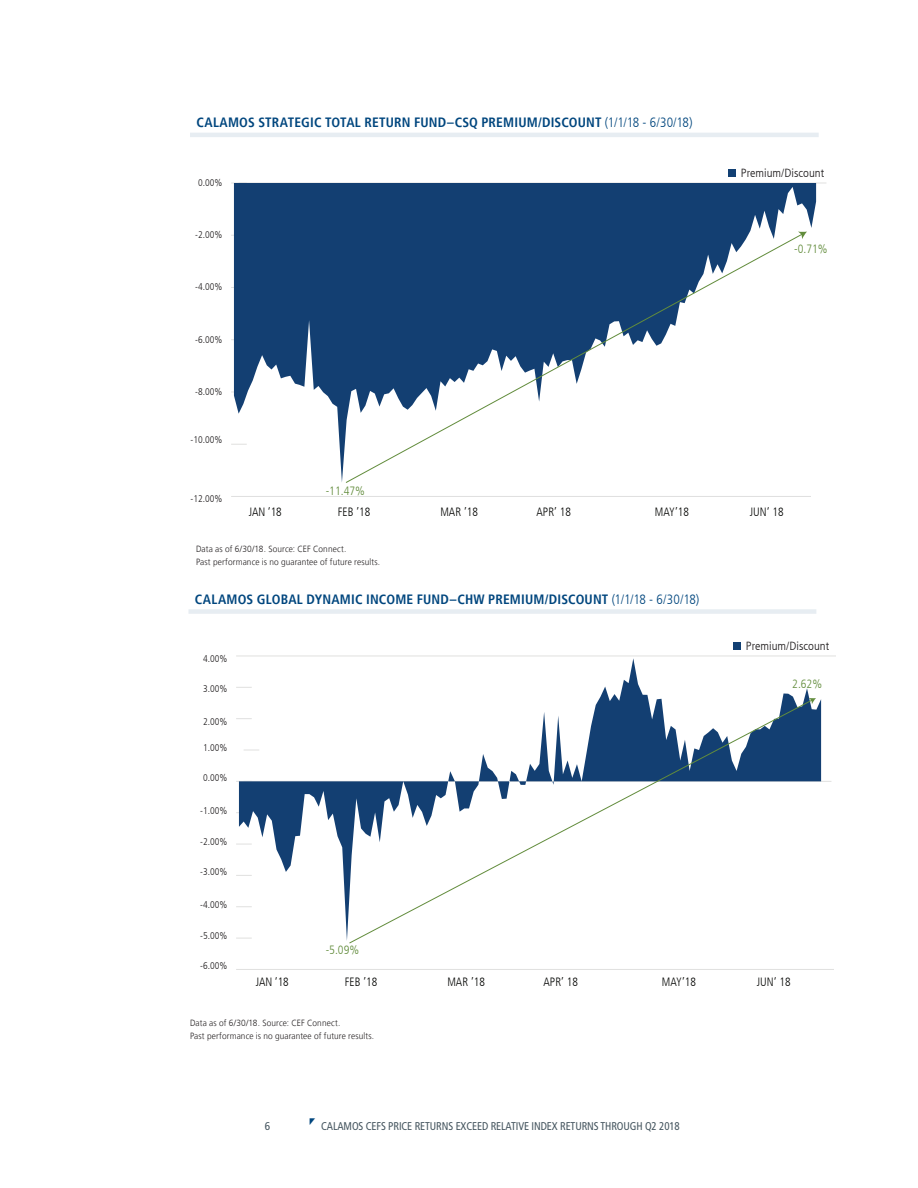
<style>
.page{position:relative;width:918px;height:1188px;background:#fff}
.page>*{position:absolute;margin:0;border:0;box-sizing:border-box;transform-origin:0 0}
.t1{font:700 condensed 13.5px "Frutiger LT";letter-spacing:.015em;color:#00467e}
.t2{font:300 condensed 12px "Frutiger LT";letter-spacing:.005em;color:#040503;scale:.96 1}
.t3{font:300 condensed 12px "Frutiger LT";color:#628c3c}
.t4{font:300 condensed 11.85px "Frutiger LT";color:#201d1e;scale:1.07 1}
.t5{font:condensed 11.25px "Frutiger LT";letter-spacing:-.01em;color:#45555f}
.t6{font:300 condensed 9.75px "Frutiger LT";color:#201d1e}
.t7{font:300 9px/13px "Frutiger LT";letter-spacing:.015em;color:#231f20;scale:.92 1}
.s1{font-weight:300}
</style>
<div class="page">
<div style="left:189px;top:609px;width:627px;height:5px;background:#e7edf2"></div>
<div style="left:733px;top:642px;width:8px;height:8px;background:#124073"></div>
<hr style="left:244px;top:781px;width:587px;height:1px;background:#e0e0df">
<hr style="left:237px;top:969px;width:596px;height:1px;background:#e0e0df">
<hr style="left:237px;top:656px;width:599px;height:1px;background:#e0e0df">
<svg style="left:239px;top:658px;width:582px;height:283px"></svg>
<svg style="left:348px;top:699px;width:465px;height:245px"></svg>
<svg style="left:809px;top:698px;width:7px;height:6px"></svg>
<hr style="left:190px;top:133px;width:629px;height:4px;background:#e7edf2">
<div style="left:728px;top:169px;width:8px;height:8px;background:#124073"></div>
<hr style="left:239px;top:183px;width:587px;height:1px;background:#e0e0df">
<hr style="left:232px;top:496px;width:579px;height:1px;background:#e0e0df">
<svg style="left:234px;top:183px;width:582px;height:299px;fill:#133f72"></svg>
<svg style="left:345px;top:233px;width:458px;height:250px"></svg>
<svg style="left:798px;top:231px;width:9px;height:8px"></svg>
<h1 class="t1" style="left:196px;top:115px;width:498px">CALAMOS STRATEGIC TOTAL RETURN FUND–CSQ PREMIUM/DISCOUNT <span class="s1">(1/1/18 - 6/30/18)</span></h1>
<p class="t6" style="left:198px;top:177px;width:26px">0.00%</p>
<p class="t6" style="left:195px;top:229px;width:29px">-2.00%</p>
<p class="t6" style="left:195px;top:281px;width:29px">-4.00%</p>
<p class="t6" style="left:195px;top:334px;width:29px">-6.00%</p>
<p class="t6" style="left:195px;top:386px;width:29px">-8.00%</p>
<p class="t6" style="left:191px;top:434px;width:33px">-10.00%</p>
<p class="t6" style="left:191px;top:493px;width:33px">-12.00%</p>
<h2 class="t3" style="left:326px;top:484px;width:41px">-11.47%</h2>
<h3 class="t4" style="left:741px;top:166px;width:79px">Premium/Discount</h3>
<h2 class="t3" style="left:794px;top:242px;width:35px">-0.71%</h2>
<h2 class="t2" style="left:249px;top:505px;width:36px">JAN ‘18</h2>
<h2 class="t2" style="left:338px;top:505px;width:35px">FEB ’18</h2>
<h2 class="t2" style="left:440px;top:505px;width:41px">MAR ’18</h2>
<h2 class="t2" style="left:537px;top:505px;width:37px">APR’ 18</h2>
<h2 class="t2" style="left:655px;top:505px;width:37px">MAY’18</h2>
<h2 class="t2" style="left:750px;top:505px;width:37px">JUN‘ 18</h2>
<p class="t7" style="left:196px;top:542px;width:202px">Data as of 6/30/18. Source: CEF Connect.<br>Past performance is no guarantee of future results.</p>
<h1 class="t1" style="left:195px;top:591px;width:506px">CALAMOS GLOBAL DYNAMIC INCOME FUND–CHW PREMIUM/DISCOUNT <span class="s1">(1/1/18 - 6/30/18)</span></h1>
<p class="t6" style="left:203px;top:653px;width:26px">4.00%</p>
<p class="t6" style="left:203px;top:683px;width:26px">3.00%</p>
<p class="t6" style="left:203px;top:716px;width:26px">2.00%</p>
<p class="t6" style="left:203px;top:742px;width:26px">1.00%</p>
<p class="t6" style="left:203px;top:772px;width:26px">0.00%</p>
<p class="t6" style="left:200px;top:805px;width:29px">-1.00%</p>
<p class="t6" style="left:200px;top:836px;width:29px">-2.00%</p>
<p class="t6" style="left:200px;top:866px;width:29px">-3.00%</p>
<p class="t6" style="left:200px;top:899px;width:29px">-4.00%</p>
<p class="t6" style="left:200px;top:931px;width:29px">-5.00%</p>
<p class="t6" style="left:200px;top:960px;width:29px">-6.00%</p>
<h2 class="t3" style="left:326px;top:943px;width:35px">-5.09%</h2>
<h3 class="t4" style="left:746px;top:639px;width:79px">Premium/Discount</h3>
<h2 class="t3" style="left:792px;top:677px;width:31px">2.62%</h2>
<h2 class="t2" style="left:256px;top:975px;width:36px">JAN ‘18</h2>
<h2 class="t2" style="left:345px;top:975px;width:35px">FEB ’18</h2>
<h2 class="t2" style="left:447px;top:975px;width:41px">MAR ’18</h2>
<h2 class="t2" style="left:544px;top:975px;width:37px">APR’ 18</h2>
<h2 class="t2" style="left:662px;top:975px;width:37px">MAY’18</h2>
<h2 class="t2" style="left:757px;top:975px;width:37px">JUN‘ 18</h2>
<p class="t7" style="left:190px;top:1017px;width:202px">Data as of 6/30/18. Source: CEF Connect.<br>Past performance is no guarantee of future results.</p>
<p class="t5" style="left:265px;top:1120px;width:7px">6</p>
<p class="t5" style="left:321px;top:1120px;width:360px">CALAMOS CEFS PRICE RETURNS EXCEED RELATIVE INDEX RETURNS THROUGH Q2 2018</p>
</div>
